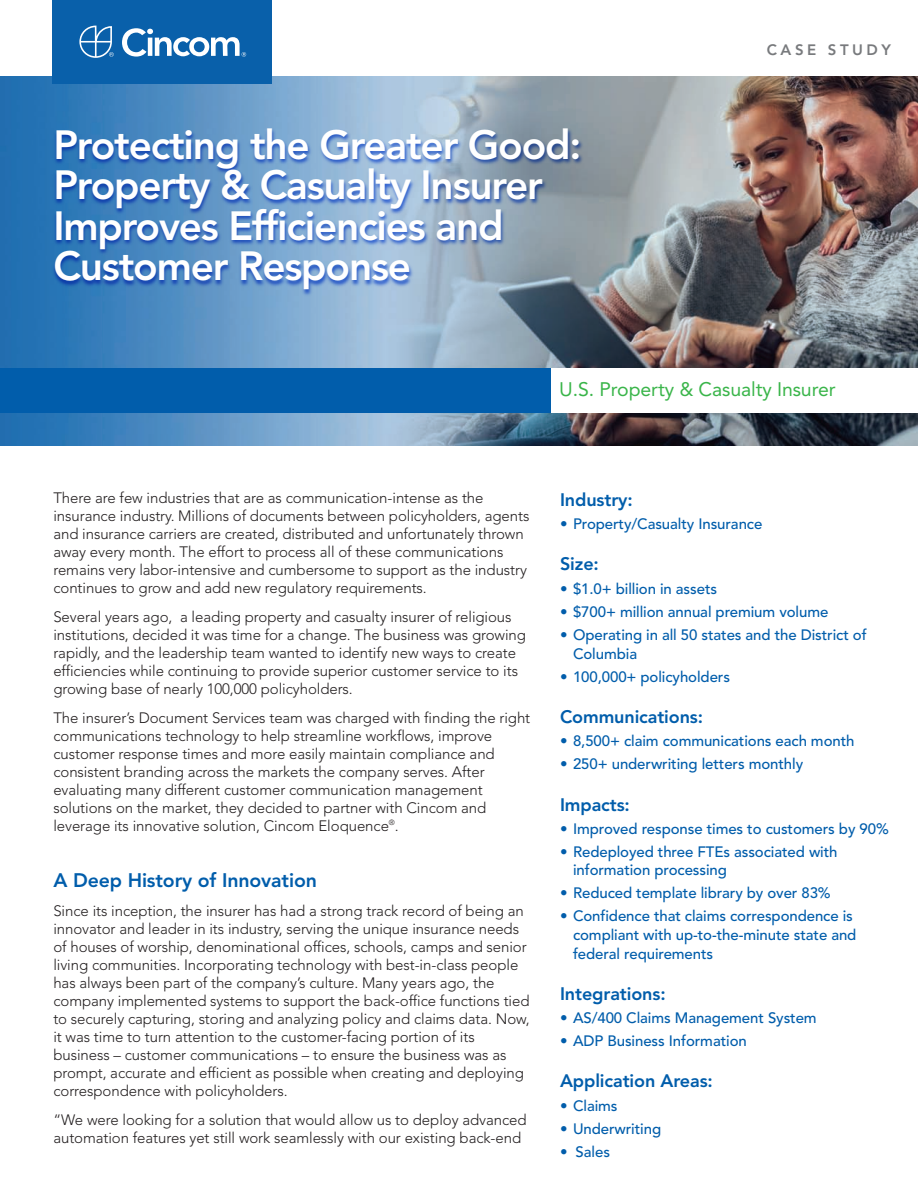
<style>
.page{position:relative;width:918px;height:1188px;background:#fff}
.page>*{position:absolute;margin:0;border:0;box-sizing:border-box;transform-origin:0 0}
.t1{font:800 40.5px/40.5px "Avenir LT";letter-spacing:-.03em;color:#fff}
.t2{font:19.5px "Avenir LT";letter-spacing:-.005em;color:#3ab54a}
.t3{font:800 19.5px "Avenir LT";letter-spacing:-.005em;color:#015dab}
.t4{font:800 18px "Avenir LT";letter-spacing:-.005em;color:#015dab}
.t5{font:300 15px/18px "Avenir LT";letter-spacing:-.005em;color:#231f20}
.t6{font:500 15px/18.8px "Avenir LT";letter-spacing:-.005em;color:#015dab}
.t7{font:800 15px "Avenir";letter-spacing:.235em;color:#787a7d}
</style>
<div class="page">
<img style="left:0;top:77px;width:918px;height:369px">
<div style="left:0;top:369px;width:551px;height:44px;background:#015dab"></div>
<div style="left:551px;top:369px;width:367px;height:44px;background:#fff"></div>
<div style="left:52px;top:0;width:219px;height:84px;background:#0960aa"></div>
<svg style="left:122px;top:28px;width:124px;height:29px"></svg>
<svg style="left:79px;top:25px;width:35px;height:33px"></svg>
<img style="left:44px;top:120px;width:632px;height:234px">
<h1 class="t1" style="left:53px;top:128px;width:530px">Protecting the Greater Good:<br>Property &amp; Casualty Insurer<br>Improves Efficiencies and<br>Customer Response</h1>
<p class="t7" style="left:767px;top:38px;width:126px">CASE STUDY</p>
<h2 class="t2" style="left:559px;top:381px;width:278px">U.S. Property &amp; Casualty Insurer</h2>
<p class="t5" style="left:53px;top:490px;width:478px">There are few industries that are as communication-intense as the insurance industry. Millions of documents between policyholders, agents and insurance carriers are created, distributed and unfortunately thrown away every month. The effort to process all of these communications remains very labor-intensive and cumbersome to support as the industry continues to grow and add new regulatory requirements.</p>
<p class="t5" style="left:53px;top:609px;width:474px">Several years ago, a leading property and casualty insurer of religious institutions, decided it was time for a change. The business was growing rapidly, and the leadership team wanted to identify new ways to create efficiencies while continuing to provide superior customer service to its growing base of nearly 100,000 policyholders.</p>
<p class="t5" style="left:53px;top:710px;width:478px">The insurer’s Document Services team was charged with finding the right communications technology to help streamline workflows, improve customer response times and more easily maintain compliance and consistent branding across the markets the company serves. After evaluating many different customer communication management solutions on the market, they decided to partner with Cincom and leverage its innovative solution, Cincom Eloquence<sup>®</sup>.</p>
<h2 class="t3" style="left:53px;top:873px;width:265px">A Deep History of Innovation</h2>
<p class="t5" style="left:53px;top:903px;width:478px">Since its inception, the insurer has had a strong track record of being an innovator and leader in its industry, serving the unique insurance needs of houses of worship, denominational offices, schools, camps and senior living communities. Incorporating technology with best-in-class people has always been part of the company’s culture. Many years ago, the company implemented systems to support the back-office functions tied to securely capturing, storing and analyzing policy and claims data. Now, it was time to turn attention to the customer-facing portion of its business – customer communications – to ensure the business was as prompt, accurate and efficient as possible when creating and deploying correspondence with policyholders.</p>
<p class="t5" style="left:53px;top:1112px;width:475px">“We were looking for a solution that would allow us to deploy advanced automation features yet still work seamlessly with our existing back-end</p>
<p class="t4" style="left:560px;top:492px;width:74px">Industry:</p>
<p class="t6" style="left:560px;top:516px;width:204px">• Property/Casualty Insurance</p>
<p class="t4" style="left:560px;top:557px;width:40px">Size:</p>
<p class="t6" style="left:560px;top:581px;width:159px">• $1.0+ billion in assets</p>
<p class="t6" style="left:560px;top:604px;width:270px">• $700+ million annual premium volume</p>
<p class="t6" style="left:573px;top:627px;width:295px;text-indent:-13px">• Operating in all 50 states and the District of<br>Columbia</p>
<p class="t6" style="left:560px;top:668px;width:172px">• 100,000+ policyholders</p>
<p class="t4" style="left:560px;top:709px;width:145px">Communications:</p>
<p class="t6" style="left:560px;top:733px;width:296px">• 8,500+ claim communications each month</p>
<p class="t6" style="left:560px;top:756px;width:245px">• 250+ underwriting letters monthly</p>
<p class="t4" style="left:560px;top:797px;width:71px">Impacts:</p>
<p class="t6" style="left:560px;top:820px;width:330px">• Improved response times to customers by 90%</p>
<p class="t6" style="left:573px;top:843px;width:266px;text-indent:-13px">• Redeployed three FTEs associated with information processing</p>
<p class="t6" style="left:560px;top:885px;width:272px">• Reduced template library by over 83%</p>
<p class="t6" style="left:573px;top:908px;width:285px;text-indent:-13px">• Confidence that claims correspondence is compliant with up-to-the-minute state and federal requirements</p>
<p class="t4" style="left:560px;top:986px;width:107px">Integrations:</p>
<p class="t6" style="left:560px;top:1010px;width:258px">• AS/400 Claims Management System</p>
<p class="t6" style="left:560px;top:1033px;width:188px">• ADP Business Information</p>
<p class="t4" style="left:560px;top:1074px;width:154px">Application Areas:</p>
<p class="t6" style="left:560px;top:1098px;width:59px">• Claims</p>
<p class="t6" style="left:560px;top:1121px;width:103px">• Underwriting</p>
<p class="t6" style="left:560px;top:1144px;width:51px">• Sales</p>
</div>
